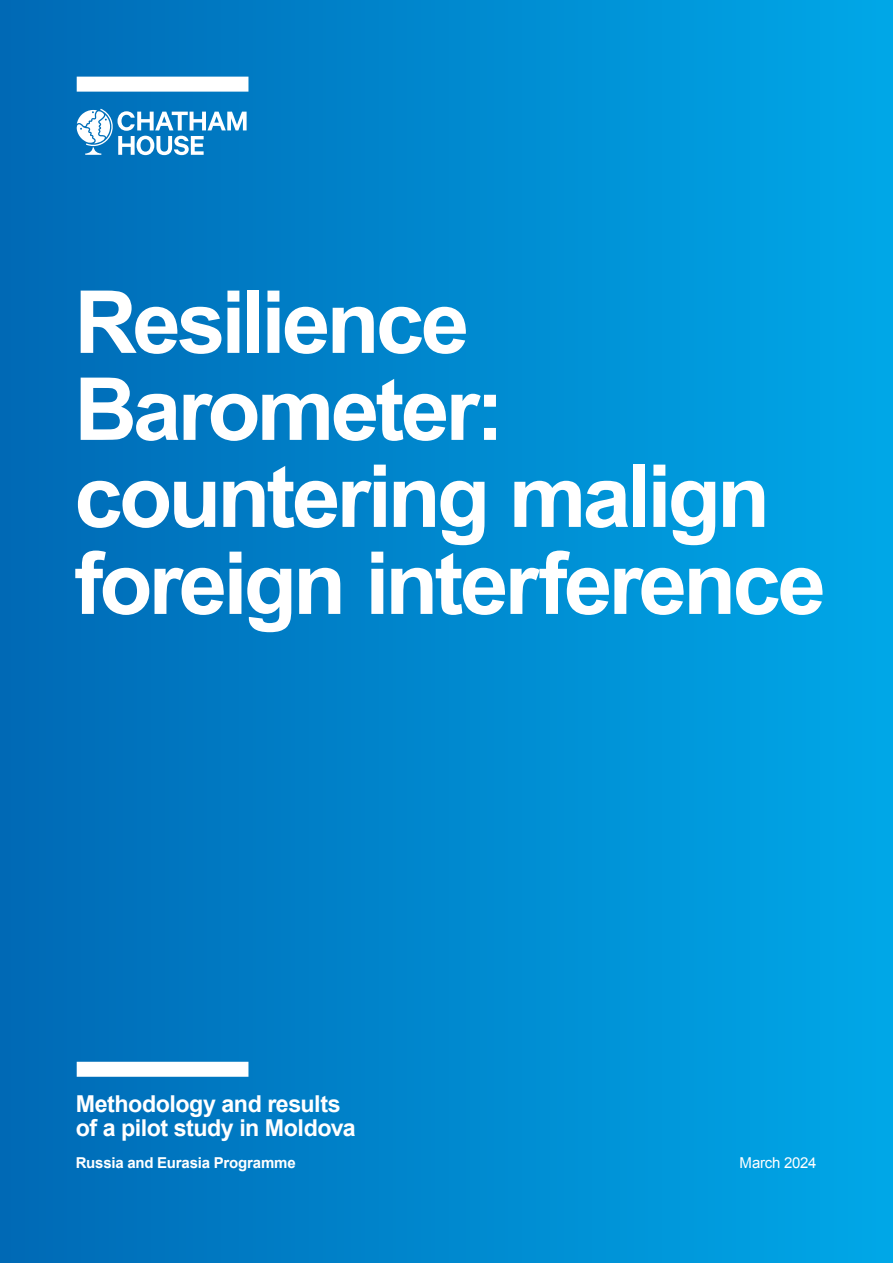
<style>
.page{position:relative;width:893px;height:1263px;background:#fff}
.page>*{position:absolute;margin:0;border:0;box-sizing:border-box;transform-origin:0 0}
.Body{font:700 87px/87px "Arial";letter-spacing:-.045em;color:#fff}
.Body-2{font:700 23.25px/24px "Arial";letter-spacing:-.02em;color:#fff}
.Body-3{font:700 15px "Arial";letter-spacing:-.01em;color:#fff}
.Body-4{font:15px "Arial";letter-spacing:-.015em;color:#fff}
</style>
<div class="page">
<div style="left:0;top:0;width:893px;height:1263px;background:linear-gradient(to right,#0069b5,#00a8e8)"></div>
<div style="left:77px;top:77px;width:171px;height:15px;background:#fff"></div>
<svg style="left:77px;top:109px;width:170px;height:46px"></svg>
<div style="left:77px;top:1062px;width:171px;height:15px;background:#fff"></div>
<p class="Body" style="left:74px;top:282px;width:753px">Resilience<br>Barometer: countering malign foreign interference</p>
<p class="Body-2" style="left:76px;top:1093px;width:281px">Methodology and results of a pilot study in Moldova</p>
<p class="Body-3" style="left:76px;top:1152px;width:222px">Russia and Eurasia Programme</p>
<p class="Body-4" style="left:740px;top:1152px;width:78px">March 2024</p>
</div>
